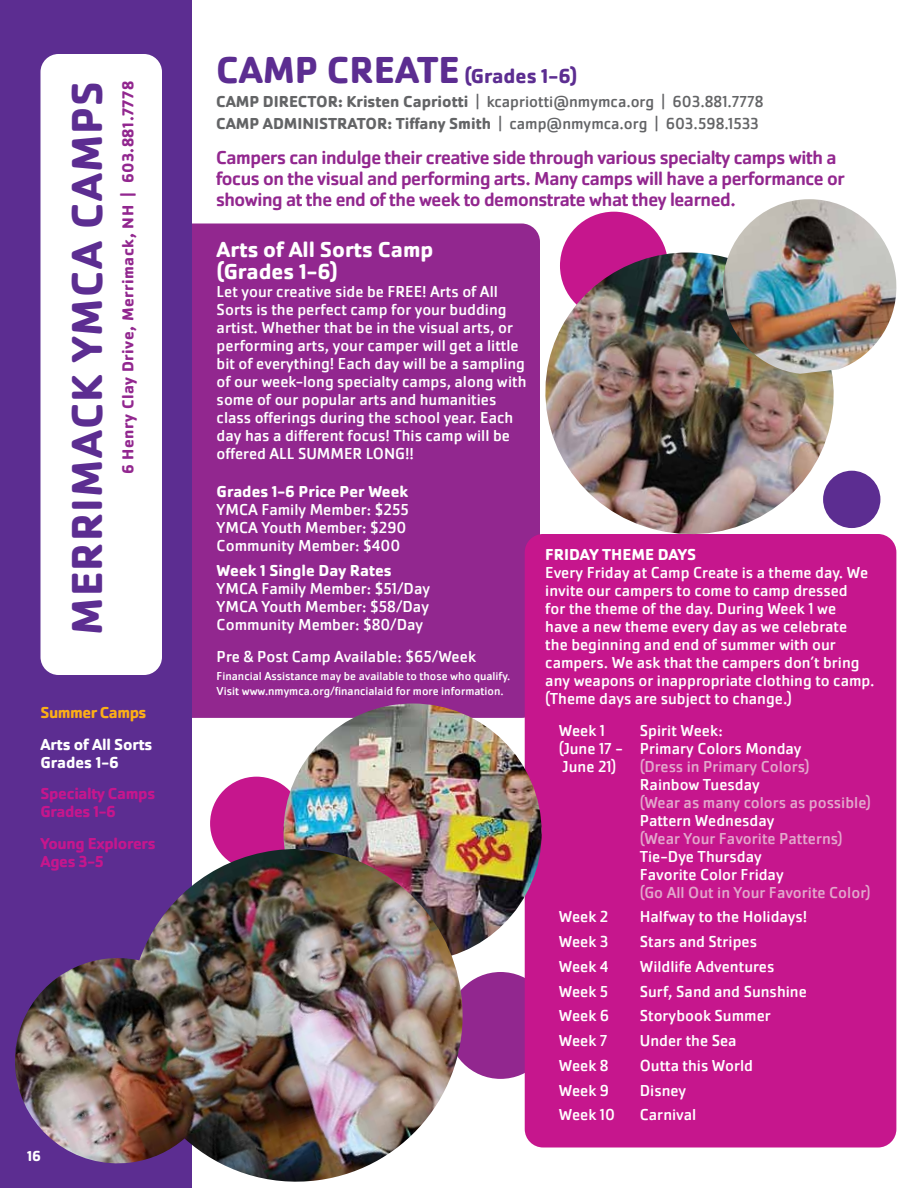
<style>
.page{position:relative;width:918px;height:1188px;background:#fff}
.page>*{position:absolute;margin:0;border:0;box-sizing:border-box;transform-origin:0 0}
.t1{font:700 45px "Cachet Pro";letter-spacing:.03em;color:#5c2d91}
.t2{font:700 22.5px/22.5px "Cachet Pro";color:#fff}
.t3{font:700 21px "Cachet Pro";color:#5c2d91}
.t4{font:500 19.5px/21px "Cachet Pro";letter-spacing:-.02em;color:#92278f}
.t5{font:16.5px/18px "Cachet Pro";color:#fff}
.t6{font:16.5px/22.5px "Cachet Pro";color:#636466}
.t7{font:16.5px "Cachet Pro";color:#e2a8cc}
.t8{font:700 16.5px/18px "Cachet Pro";color:#fff}
.t9{font:700 16.5px/18px "Cachet Pro";letter-spacing:-.02em;color:#c6168d}
.t10{font:700 16.5px "Cachet Pro";letter-spacing:.03em;color:#92278f}
.t11{font:700 16.5px "Cachet Pro";letter-spacing:-.03em;color:#fcaf17}
.t12{font:700 15px "Cachet Pro";color:#fff}
.t13{font:12px/15px "Cachet Pro";color:#fff}
.s1{font-size:39px}
.s2{font-weight:700}
</style>
<div class="page">
<div style="left:169px;top:224px;width:371px;height:494px;background:#92278f;border-radius:18px"></div>
<div style="left:823px;top:471px;width:57px;height:57px;background:#5c2d91;border-radius:50%"></div>
<div style="left:560px;top:212px;width:108px;height:108px;background:#c6168d;border-radius:50%"></div>
<div style="left:0;top:0;width:191px;height:1188px;background:#5c2d91"></div>
<div style="left:40px;top:54px;width:122px;height:621px;background:#fff;border-radius:18px"></div>
<div style="left:448px;top:972px;width:106px;height:107px;background:#92278f;border-radius:50%"></div>
<div style="left:525px;top:534px;width:371px;height:614px;background:#c6168d;border-radius:18px"></div>
<img style="left:532px;top:252px;width:316px;height:286px">
<img style="left:718px;top:199px;width:179px;height:175px">
<div style="left:210px;top:777px;width:93px;height:93px;background:#c6168d;border-radius:50%"></div>
<img style="left:284px;top:704px;width:258px;height:258px;border-radius:129px">
<img style="left:15px;top:849px;width:458px;height:338px">
<h1 class="t1" style="left:59px;top:635px;width:555px;rotate:-90deg">MERRIMACK YMCA CAMPS</h1>
<p class="t10" style="left:118px;top:474px;width:395px;rotate:-90deg">6 Henry Clay Drive, Merrimack, NH | 603.881.7778</p>
<p class="t11" style="left:40px;top:703px;width:107px">Summer Camps</p>
<p class="t8" style="left:40px;top:735px;width:114px">Arts of All Sorts<br>Grades 1-6</p>
<p class="t9" style="left:40px;top:785px;width:116px">Specialty Camps<br>Grades 1-6</p>
<p class="t9" style="left:40px;top:834px;width:117px">Young Explorers<br>Ages 3-5</p>
<p class="t12" style="left:27px;top:1147px;width:16px">16</p>
<p class="t3" style="left:216px;top:63px;width:363px"><span class="s1">CAMP CREATE</span> (Grades 1-6)</p>
<p class="t6" style="left:216px;top:90px;width:549px"><span class="s2">CAMP DIRECTOR: Kristen Capriotti</span> | kcapriotti@nmymca.org | 603.881.7778<br><span class="s2">CAMP ADMINISTRATOR: Tiffany Smith</span> | camp@nmymca.org | 603.598.1533</p>
<p class="t4" style="left:216px;top:147px;width:630px">Campers can indulge their creative side through various specialty camps with a focus on the visual and performing arts. Many camps will have a performance or showing at the end of the week to demonstrate what they learned.</p>
<h2 class="t2" style="left:217px;top:238px;width:218px">Arts of All Sorts Camp (Grades 1-6)</h2>
<p class="t5" style="left:217px;top:283px;width:311px">Let your creative side be FREE! Arts of All Sorts is the perfect camp for your budding artist. Whether that be in the visual arts, or performing arts, your camper will get a little bit of everything! Each day will be a sampling of our week-long specialty camps, along with some of our popular arts and humanities class offerings during the school year. Each day has a different focus! This camp will be offered ALL SUMMER LONG!!</p>
<p class="t8" style="left:217px;top:483px;width:193px">Grades 1-6 Price Per Week</p>
<p class="t5" style="left:217px;top:501px;width:194px">YMCA Family Member: $255<br>YMCA Youth Member: $290<br>Community Member: $400</p>
<p class="t8" style="left:217px;top:562px;width:177px">Week 1 Single Day Rates</p>
<p class="t5" style="left:217px;top:580px;width:215px;text-align:justify">YMCA Family Member: $51/Day YMCA Youth Member: $58/Day Community Member: $80/Day</p>
<p class="t5" style="left:217px;top:647px;width:261px">Pre &amp; Post Camp Available: $65/Week</p>
<p class="t13" style="left:217px;top:668px;width:295px">Financial Assistance may be available to those who qualify.<br>Visit www.nmymca.org/financialaid for more information.</p>
<p class="t8" style="left:545px;top:546px;width:152px">FRIDAY THEME DAYS</p>
<p class="t5" style="left:545px;top:564px;width:331px">Every Friday at Camp Create is a theme day. We invite our campers to come to camp dressed<br>for the theme of the day. During Week 1 we<br>have a new theme every day as we celebrate<br>the beginning and end of summer with our campers. We ask that the campers don’t bring any weapons or inappropriate clothing to camp. (Theme days are subject to change.)</p>
<p class="t5" style="left:559px;top:721px;width:48px">Week 1</p>
<p class="t5" style="left:559px;top:721px;width:244px;text-indent:81px">Spirit Week:<br>(June 17 - Primary Colors Monday<br>June 21)</p>
<p class="t7" style="left:640px;top:757px;width:171px">(Dress in Primary Colors)</p>
<p class="t5" style="left:640px;top:775px;width:122px">Rainbow Tuesday</p>
<p class="t7" style="left:640px;top:793px;width:233px">(Wear as many colors as possible)</p>
<p class="t5" style="left:640px;top:811px;width:136px">Pattern Wednesday</p>
<p class="t7" style="left:640px;top:829px;width:204px">(Wear Your Favorite Patterns)</p>
<p class="t5" style="left:640px;top:847px;width:145px">Tie-Dye Thursday<br>Favorite Color Friday</p>
<p class="t7" style="left:640px;top:883px;width:232px">(Go All Out in Your Favorite Color)</p>
<p class="t5" style="left:559px;top:908px;width:51px">Week 2</p>
<p class="t5" style="left:640px;top:908px;width:169px">Halfway to the Holidays!</p>
<p class="t5" style="left:559px;top:933px;width:51px">Week 3</p>
<p class="t5" style="left:640px;top:933px;width:119px">Stars and Stripes</p>
<p class="t5" style="left:559px;top:958px;width:51px">Week 4</p>
<p class="t5" style="left:640px;top:958px;width:136px">Wildlife Adventures</p>
<p class="t5" style="left:559px;top:982px;width:51px">Week 5</p>
<p class="t5" style="left:640px;top:982px;width:169px">Surf, Sand and Sunshine</p>
<p class="t5" style="left:559px;top:1007px;width:52px">Week 6</p>
<p class="t5" style="left:640px;top:1007px;width:133px">Storybook Summer</p>
<p class="t5" style="left:559px;top:1032px;width:50px">Week 7</p>
<p class="t5" style="left:640px;top:1032px;width:98px">Under the Sea</p>
<p class="t5" style="left:559px;top:1057px;width:51px">Week 8</p>
<p class="t5" style="left:640px;top:1057px;width:115px">Outta this World</p>
<p class="t5" style="left:559px;top:1081px;width:52px">Week 9</p>
<p class="t5" style="left:640px;top:1081px;width:48px">Disney</p>
<p class="t5" style="left:559px;top:1106px;width:58px">Week 10</p>
<p class="t5" style="left:640px;top:1106px;width:58px">Carnival</p>
</div>
